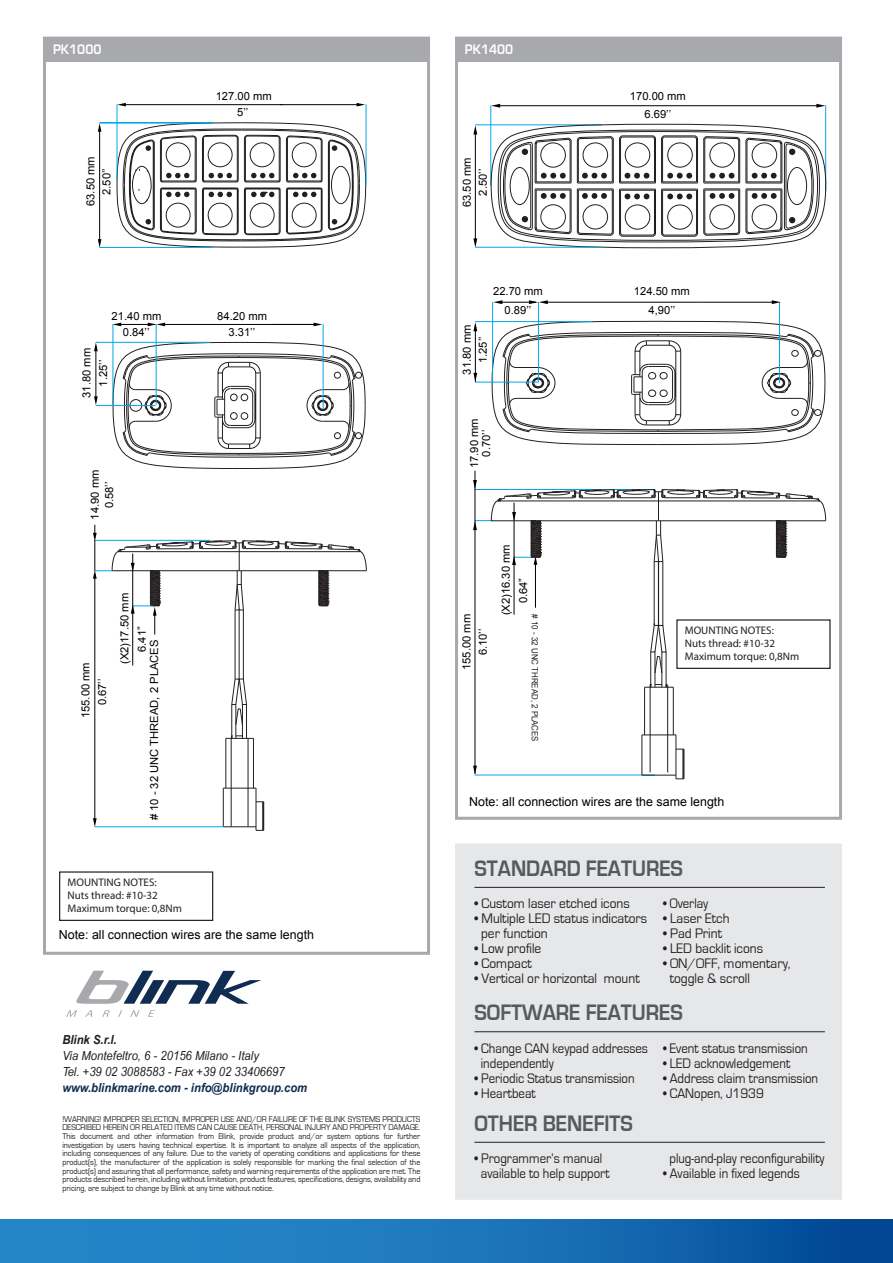
<style>
.page{position:relative;width:893px;height:1263px;background:#fff}
.page>*{position:absolute;margin:0;border:0;box-sizing:border-box;transform-origin:0 0}
.t1{font:700 23.1px "Eurostile";color:#58595b;scale:.9 1}
.t2{font:14.25px/15px "Eurostile";color:#231f20;scale:.9 1}
.t3{font:14.25px/15px "Eurostile";color:#231f20;scale:.94 1}
.t4{font:700 14.25px "Eurostile";color:#fff;scale:.9 1}
.t5{font:12.45px "Arial";color:#000}
.t6{font:italic 12.45px/16px "Arial Narrow";color:#231f20;scale:1.1 1}
.t7{font:italic 700 12.45px "Arial Narrow";color:#102c52;scale:1.1 1}
.t8{font:italic 700 12.45px "Arial Narrow";color:#231f20;scale:1.1 1}
.t9{font:11.25px/16px "Arial";color:#000;text-align:center}
.t10{font:11.1px/13.2px "Myriad Pro";color:#231f20}
.t11{font:8.85px "Arial";color:#231f20;scale:.9 1}
.t12{font:8.7px/8.7px "Eurostile";color:#231f20;text-align:justify;scale:.91 1}
</style>
<div class="page">
<div style="left:455px;top:843px;width:387px;height:357px;background:#e6e7e8"></div>
<div style="left:0;top:1219px;width:893px;height:44px;background:linear-gradient(to right,#2c91d1,#06509b)"></div>
<hr style="left:474px;top:887px;width:351px;height:1px;background:#231f20">
<hr style="left:474px;top:1031px;width:351px;height:1px;background:#231f20">
<hr style="left:474px;top:1142px;width:351px;height:1px;background:#231f20">
<svg style="left:98px;top:103px;width:269px;height:145px"></svg>
<svg style="left:94px;top:323px;width:272px;height:146px"></svg>
<div style="left:59px;top:871px;width:154px;height:50px;background:#fff;border:1px solid #231f20"></div>
<svg style="left:676px;top:619px;width:155px;height:50px"></svg>
<svg style="left:473px;top:104px;width:353px;height:144px"></svg>
<svg style="left:93px;top:525px;width:274px;height:306px"></svg>
<svg style="left:473px;top:300px;width:353px;height:479px"></svg>
<svg style="left:76px;top:971px;width:185px;height:33px"></svg>
<svg style="left:66px;top:1010px;width:11px;height:7px"></svg>
<svg style="left:85px;top:1010px;width:7px;height:7px"></svg>
<svg style="left:102px;top:1010px;width:8px;height:7px"></svg>
<svg style="left:118px;top:1010px;width:4px;height:7px"></svg>
<svg style="left:130px;top:1010px;width:10px;height:7px"></svg>
<svg style="left:148px;top:1010px;width:7px;height:7px"></svg>
<div style="left:43px;top:37px;width:387px;height:918px;border:3px solid #a7a9ac"></div>
<div style="left:44px;top:38px;width:384px;height:24px;background:#a7a9ac"></div>
<div style="left:455px;top:37px;width:387px;height:783px;border:3px solid #a7a9ac"></div>
<div style="left:456px;top:38px;width:384px;height:24px;background:#a7a9ac"></div>
<h2 class="t4" style="left:53px;top:42px;width:55px">PK1000</h2>
<h2 class="t4" style="left:465px;top:42px;width:55px">PK1400</h2>
<p class="t9" style="left:83px;top:206px;width:51px;rotate:-90deg">63.50 mm<br>2.50’’</p>
<p class="t9" style="left:216px;top:88px;width:58px;line-height:16.5px">127.00 mm<br>5’’</p>
<p class="t9" style="left:459px;top:207px;width:51px;rotate:-90deg">63.50 mm<br>2.50’’</p>
<p class="t9" style="left:630px;top:87px;width:58px;line-height:18.5px">170.00 mm<br>6.69’’</p>
<p class="t9" style="left:112px;top:308px;width:51px">21.40 mm</p>
<p class="t9" style="left:217px;top:308px;width:51px">84.20 mm</p>
<p class="t9" style="left:79px;top:398px;width:51px;rotate:-90deg">31.80 mm</p>
<p class="t9" style="left:95px;top:386px;width:28px;rotate:-90deg">1.25’’</p>
<p class="t9" style="left:123px;top:324px;width:28px">0.84’’</p>
<p class="t9" style="left:228px;top:324px;width:28px">3.31’’</p>
<p class="t9" style="left:88px;top:520px;width:51px;line-height:14.2px;rotate:-90deg">14.90 mm<br>0.58’’</p>
<p class="t9" style="left:78px;top:718px;width:58px;rotate:-90deg">155.00 mm</p>
<p class="t9" style="left:94px;top:705px;width:28px;rotate:-90deg">0.67’’</p>
<p class="t9" style="left:116px;top:652px;width:60px;line-height:17.5px;text-align:left;text-indent:-12px;rotate:-90deg">(X2)17.50 mm<br>6.41”</p>
<p class="t9" style="left:146px;top:820px;width:182px;rotate:-90deg"># 10 - 32 UNC THREAD, 2 PLACES</p>
<p class="t10" style="left:68px;top:875px;width:116px">MOUNTING NOTES:<br>Nuts thread: #10-32<br>Maximum torque: 0,8Nm</p>
<h3 class="t5" style="left:59px;top:926px;width:257px">Note: all connection wires are the same length</h3>
<h3 class="t8" style="left:62px;top:1030px;width:51px">Blink S.r.l.</h3>
<h3 class="t6" style="left:62px;top:1047px;width:204px">Via Montefeltro, 6 - 20156 Milano - Italy<br>Tel. +39 02 3088583 - Fax +39 02 33406697</h3>
<h3 class="t7" style="left:62px;top:1079px;width:224px">www.blinkmarine.com - info@blinkgroup.com</h3>
<p class="t12" style="left:62px;top:1114px;width:395px">!WARNING! IMPROPER SELECTION, IMPROPER USE AND/OR FAILURE OF THE BLINK SYSTEMS PRODUCTS DESCRIBED HEREIN OR RELATED ITEMS CAN CAUSE DEATH, PERSONAL INJURY AND PROPERTY DAMAGE.<br>This document and other information from Blink, provide product and/or system options for further investigation by users having technical expertise. It is important to analyze all aspects of the application, including consequences of any failure. Due to the variety of operating conditions and applications for these product(s), the manufacturer of the application is solely responsible for marking the final selection of the product(s) and assuring that all performance, safety and warning requirements of the application are met. The products described herein, including without limitation, product features, specifications, designs, availability and pricing, are subject to change by Blink at any time without notice.</p>
<p class="t9" style="left:493px;top:283px;width:51px">22.70 mm</p>
<p class="t9" style="left:634px;top:283px;width:58px">124.50 mm</p>
<p class="t9" style="left:505px;top:302px;width:28px">0.89’’</p>
<p class="t9" style="left:649px;top:302px;width:28px">4,90’’</p>
<p class="t9" style="left:459px;top:375px;width:51px;rotate:-90deg">31.80 mm</p>
<p class="t9" style="left:475px;top:363px;width:28px;rotate:-90deg">1.25’’</p>
<p class="t9" style="left:468px;top:468px;width:51px;line-height:11.9px;rotate:-90deg">17.90 mm<br>0.70’’</p>
<p class="t9" style="left:459px;top:670px;width:58px;rotate:-90deg">155.00 mm</p>
<p class="t9" style="left:475px;top:655px;width:28px;rotate:-90deg">6.10’’</p>
<p class="t9" style="left:497px;top:603px;width:60px;line-height:17.5px;text-align:left;text-indent:-12px;rotate:-90deg">(X2)16.30 mm<br>0.64”</p>
<p class="t11" style="left:541px;top:614px;width:143px;rotate:90deg"># 10 - 32 UNC THREAD, 2 PLACES</p>
<p class="t10" style="left:685px;top:623px;width:116px">MOUNTING NOTES:<br>Nuts thread: #10-32<br>Maximum torque: 0,8Nm</p>
<h3 class="t5" style="left:469px;top:793px;width:257px">Note: all connection wires are the same length</h3>
<h1 class="t1" style="left:474px;top:856px;width:233px">STANDARD FEATURES</h1>
<h2 class="t3" style="left:474px;top:896px;width:167px">• Custom laser etched icons</h2>
<h2 class="t3" style="left:481px;top:911px;width:178px;text-indent:-7px">• Multiple LED status indicators per function</h2>
<h2 class="t3" style="left:474px;top:941px;width:73px">• Low profile</h2>
<h2 class="t3" style="left:474px;top:956px;width:63px">• Compact</h2>
<h2 class="t3" style="left:474px;top:971px;width:177px">• Vertical or horizontal mount</h2>
<h2 class="t2" style="left:663px;top:896px;width:52px">• Overlay</h2>
<h2 class="t3" style="left:663px;top:911px;width:72px">• Laser Etch</h2>
<h2 class="t3" style="left:663px;top:926px;width:64px">• Pad Print</h2>
<h2 class="t3" style="left:663px;top:941px;width:108px">• LED backlit icons</h2>
<h2 class="t3" style="left:670px;top:956px;width:130px;text-indent:-7px">• ON/OFF, momentary, toggle &amp; scroll</h2>
<h1 class="t1" style="left:474px;top:1000px;width:233px">SOFTWARE FEATURES</h1>
<h2 class="t2" style="left:481px;top:1041px;width:187px;text-indent:-6px">• Change CAN keypad addresses independently</h2>
<h2 class="t2" style="left:474px;top:1071px;width:180px">• Periodic Status transmission</h2>
<h2 class="t2" style="left:474px;top:1086px;width:70px">• Heartbeat</h2>
<h2 class="t2" style="left:663px;top:1041px;width:162px">• Event status transmission</h2>
<h2 class="t2" style="left:663px;top:1056px;width:143px">• LED acknowledgement</h2>
<h2 class="t2" style="left:663px;top:1071px;width:174px">• Address claim transmission</h2>
<h2 class="t2" style="left:663px;top:1086px;width:114px">• CANopen, J1939</h2>
<h1 class="t1" style="left:474px;top:1111px;width:178px">OTHER BENEFITS</h1>
<h2 class="t2" style="left:474px;top:1151px;width:152px;text-align:center">• Programmer’s manual available to help support</h2>
<h2 class="t2" style="left:669px;top:1151px;width:174px">plug-and-play reconfigurability</h2>
<h2 class="t2" style="left:663px;top:1166px;width:153px">• Available in fixed legends</h2>
</div>
